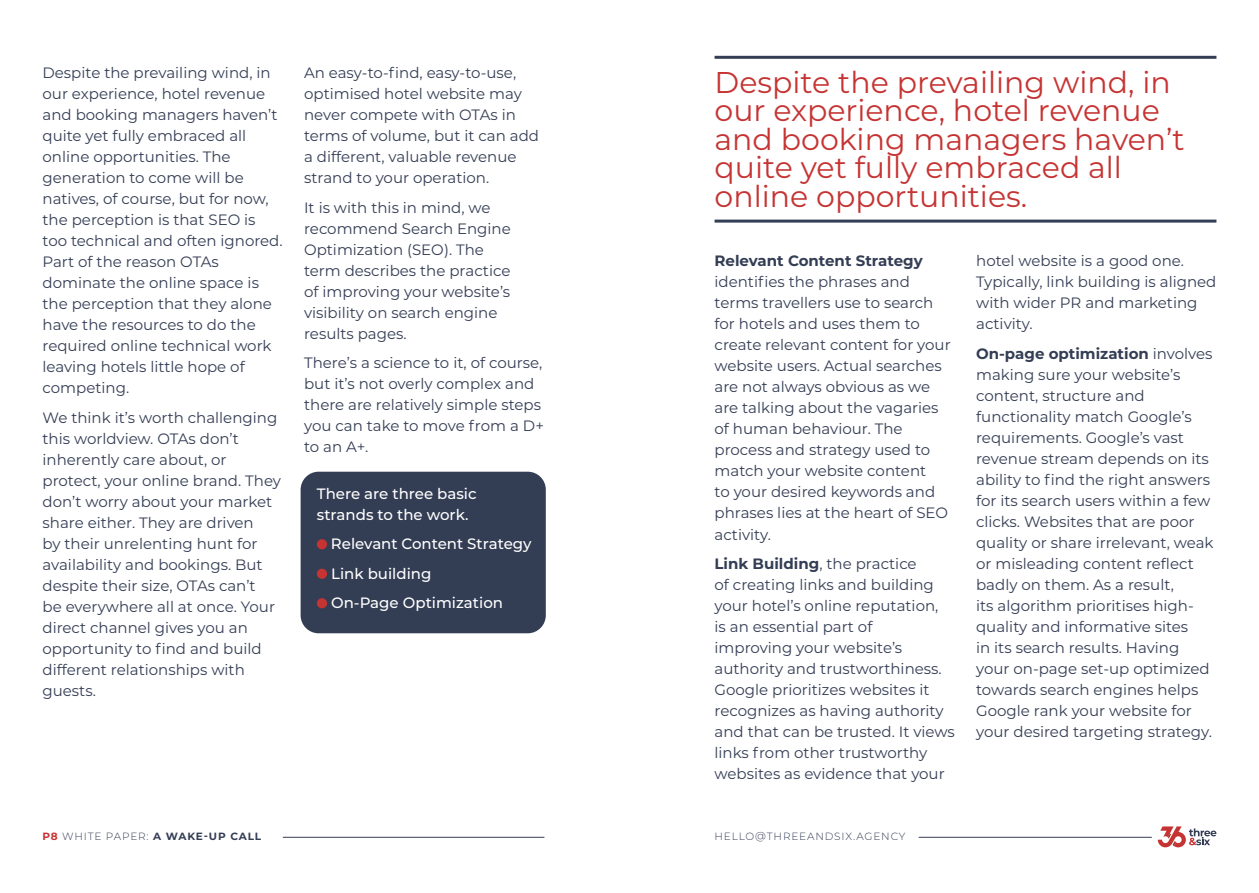
<style>
.page{position:relative;width:1259px;height:893px;background:#fff}
.page>*{position:absolute;margin:0;border:0;box-sizing:border-box;transform-origin:0 0}
.t1{font:30px/28.5px "Montserrat";color:#c53433}
.t2{font:15px/21px "Montserrat";color:#333d54}
.t3{font:500 15px/29.5px "Montserrat";color:#fff}
.t4{font:700 15px "Montserrat";color:#333d54}
.t5{font:700 10.5px "Montserrat";letter-spacing:.08em;color:#333d54}
.t6{font:300 10.5px "Montserrat";letter-spacing:.08em;color:#333d54}
.s1{font-weight:700}
.s2{color:#c53433}
.s3{font-weight:300}
</style>
<div class="page">
<svg style="left:1157px;top:826px;width:59px;height:21px"></svg>
<hr style="left:283px;top:837px;width:261px;height:1px;background:#333d54">
<hr style="left:918px;top:837px;width:233px;height:1px;background:#333d54">
<div style="left:301px;top:472px;width:245px;height:161px;background:#333d54;border-radius:18px"></div>
<hr style="left:714px;top:56px;width:502px;height:3px;background:#333d54">
<hr style="left:714px;top:220px;width:502px;height:3px;background:#333d54">
<div style="left:317px;top:539px;width:10px;height:10px;background:#c53433;border-radius:50%"></div>
<div style="left:317px;top:569px;width:10px;height:10px;background:#c53433;border-radius:50%"></div>
<div style="left:317px;top:598px;width:10px;height:10px;background:#c53433;border-radius:50%"></div>
<p class="t2" style="left:43px;top:62px;width:242px">Despite the prevailing wind, in our experience, hotel revenue and booking managers haven’t quite yet fully embraced all online opportunities. The generation to come will be natives, of course, but for now, the perception is that SEO is too technical and often ignored.<br>Part of the reason OTAs dominate the online space is the perception that they alone have the resources to do the required online technical work leaving hotels little hope of competing.</p>
<p class="t2" style="left:43px;top:406px;width:240px">We think it’s worth challenging this worldview. OTAs don’t inherently care about, or protect, your online brand. They don’t worry about your market share either. They are driven<br>by their unrelenting hunt for availability and bookings. But despite their size, OTAs can’t<br>be everywhere all at once. Your direct channel gives you an opportunity to find and build different relationships with guests.</p>
<p class="t2" style="left:304px;top:62px;width:236px">An easy-to-find, easy-to-use, optimised hotel website may never compete with OTAs in terms of volume, but it can add a different, valuable revenue strand to your operation.</p>
<p class="t2" style="left:304px;top:196px;width:208px">It is with this in mind, we recommend Search Engine<br>Optimization (SEO). The term describes the practice of improving your website’s visibility on search engine results pages.</p>
<p class="t2" style="left:304px;top:352px;width:241px">There’s a science to it, of course, but it’s not overly complex and there are relatively simple steps you can take to move from a D+ to an A+.</p>
<p class="t3" style="left:317px;top:482px;width:161px;line-height:21px">There are three basic strands to the work.</p>
<p class="t3" style="left:331px;top:529px;width:202px">Relevant Content Strategy<br>Link building<br>On-Page Optimization</p>
<h1 class="t1" style="left:714px;top:67px;width:471px">Despite the prevailing wind, in our experience, hotel revenue and booking managers haven’t quite yet fully embraced all online opportunities.</h1>
<p class="t4" style="left:714px;top:250px;width:210px">Relevant Content Strategy</p>
<p class="t2" style="left:714px;top:271px;width:238px">identifies the phrases and terms travellers use to search for hotels and uses them to create relevant content for your website users. Actual searches are not always obvious as we are talking about the vagaries of human behaviour. The process and strategy used to match your website content<br>to your desired keywords and phrases lies at the heart of SEO activity.</p>
<p class="t2" style="left:714px;top:553px;width:242px"><span class="s1">Link Building</span>, the practice<br>of creating links and building your hotel’s online reputation,<br>is an essential part of<br>improving your website’s authority and trustworthiness.<br>Google prioritizes websites it recognizes as having authority and that can be trusted. It views links from other trustworthy websites as evidence that your</p>
<p class="t2" style="left:976px;top:250px;width:242px">hotel website is a good one.<br>Typically, link building is aligned with wider PR and marketing activity.</p>
<p class="t2" style="left:976px;top:343px;width:239px"><span class="s1">On-page optimization</span> involves making sure your website’s content, structure and functionality match Google’s requirements. Google’s vast revenue stream depends on its ability to find the right answers for its search users within a few clicks. Websites that are poor quality or share irrelevant, weak or misleading content reflect badly on them. As a result,<br>its algorithm prioritises high&shy;quality and informative sites<br>in its search results. Having your on-page set-up optimized towards search engines helps<br>Google rank your website for your desired targeting strategy.</p>
<p class="t5" style="left:43px;top:829px;width:220px"><span class="s2">P8</span> <span class="s3">WHITE PAPER:</span> A WAKE-UP CALL</p>
<p class="t6" style="left:714px;top:829px;width:192px">HELLO@THREEANDSIX.AGENCY</p>
</div>
